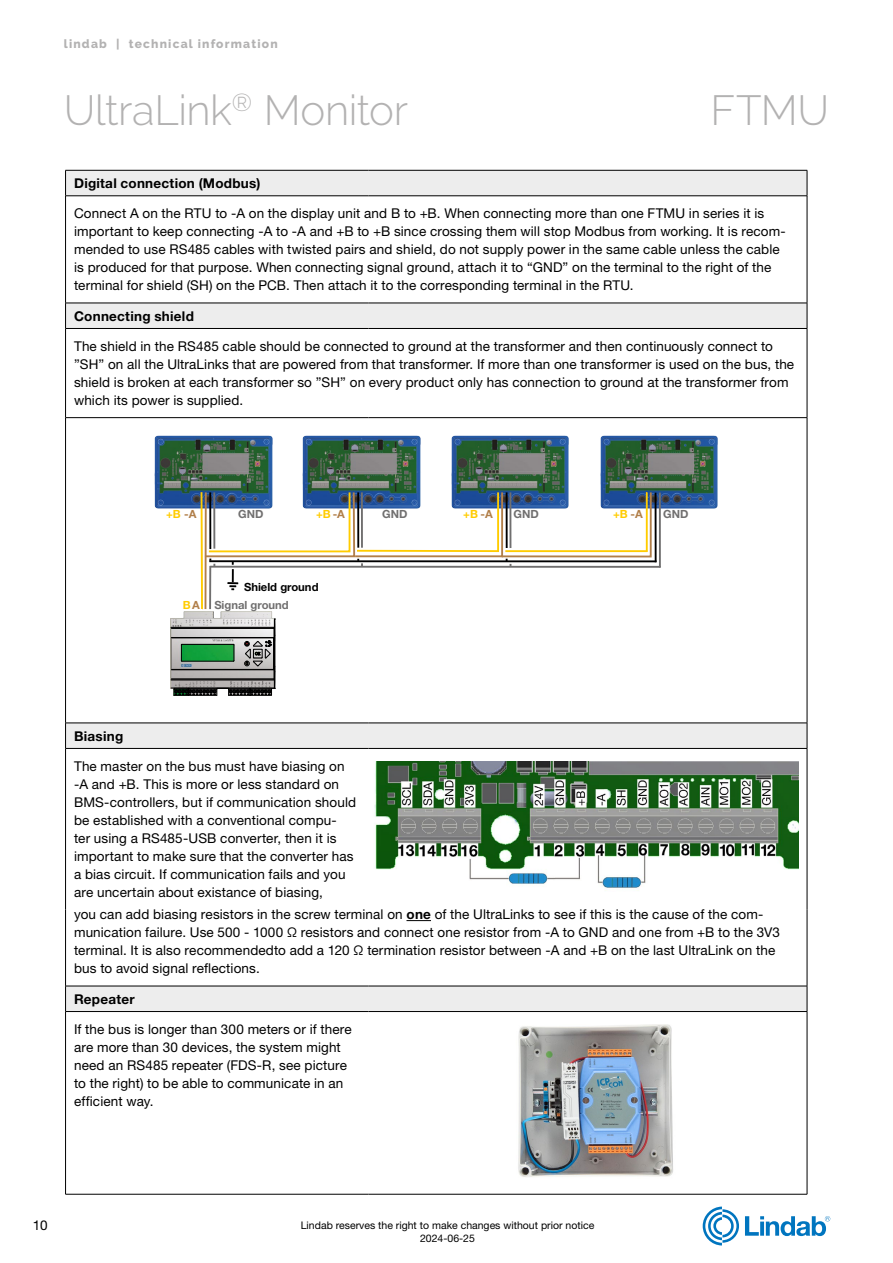
<style>
.page{position:relative;width:893px;height:1263px;background:#fff}
.page>*{position:absolute;margin:0;border:0;box-sizing:border-box;transform-origin:0 0}
.t1{font:300 42px "Raleway";letter-spacing:-.01em;color:#b3b2b2}
.t2{font:13.5px/18px "Helvetica Neue LT Pro";letter-spacing:.01em;color:#000}
.t3{font:700 13.5px "Helvetica Neue LT Pro";letter-spacing:.02em;color:#000}
.t4{font:800 12px "Raleway";letter-spacing:.1em;color:#b3b2b2}
.t5{font:700 11.25px "Helvetica Neue LT Pro";color:#706f6f}
.t6{font:700 11.25px "Helvetica Neue LT Pro";color:#fc0}
.t7{font:700 11.25px "Helvetica Neue LT Pro";color:#000}
.t8{font:10.5px/12.6px "Helvetica Neue LT Pro";color:#000;text-align:center}
.s1{color:#b17f4a}
.s2{font-weight:700}
</style>
<div class="page">
<svg style="left:745px;top:1216px;width:85px;height:20px"></svg>
<svg style="left:703px;top:1206px;width:36px;height:39px"></svg>
<div style="left:66px;top:170px;width:741px;height:26px;background:#ededed"></div>
<svg style="left:66px;top:304px;width:741px;height:707px"></svg>
<hr style="left:65px;top:170px;width:303px;height:1px;background:#000">
<svg style="left:65px;top:170px;width:1px;height:26px"></svg>
<hr style="left:368px;top:170px;width:439px;height:1px;background:#000">
<svg style="left:807px;top:170px;width:1px;height:26px"></svg>
<hr style="left:65px;top:196px;width:303px;height:1px;background:#000">
<hr style="left:65px;top:196px;width:1px;height:107px;background:#000">
<hr style="left:368px;top:196px;width:439px;height:1px;background:#000">
<hr style="left:807px;top:196px;width:1px;height:107px;background:#000">
<hr style="left:65px;top:303px;width:303px;height:1px;background:#000">
<svg style="left:65px;top:303px;width:1px;height:25px"></svg>
<hr style="left:368px;top:303px;width:439px;height:1px;background:#000">
<svg style="left:807px;top:303px;width:1px;height:25px"></svg>
<hr style="left:65px;top:328px;width:303px;height:1px;background:#000">
<hr style="left:65px;top:329px;width:1px;height:88px;background:#000">
<hr style="left:368px;top:328px;width:439px;height:1px;background:#000">
<hr style="left:807px;top:329px;width:1px;height:88px;background:#000">
<hr style="left:65px;top:417px;width:303px;height:1px;background:#000">
<hr style="left:65px;top:418px;width:1px;height:305px;background:#000">
<hr style="left:368px;top:417px;width:439px;height:1px;background:#000">
<hr style="left:807px;top:418px;width:1px;height:305px;background:#000">
<hr style="left:65px;top:723px;width:303px;height:1px;background:#000">
<svg style="left:65px;top:723px;width:1px;height:25px"></svg>
<hr style="left:368px;top:723px;width:439px;height:1px;background:#000">
<svg style="left:807px;top:723px;width:1px;height:25px"></svg>
<hr style="left:65px;top:748px;width:303px;height:1px;background:#000">
<hr style="left:65px;top:749px;width:1px;height:160px;background:#000">
<hr style="left:368px;top:748px;width:439px;height:1px;background:#000">
<hr style="left:807px;top:749px;width:1px;height:160px;background:#000">
<svg style="left:65px;top:987px;width:1px;height:24px"></svg>
<svg style="left:807px;top:986px;width:1px;height:25px"></svg>
<hr style="left:65px;top:1011px;width:303px;height:1px;background:#000">
<hr style="left:65px;top:1012px;width:1px;height:182px;background:#000">
<hr style="left:368px;top:1011px;width:439px;height:1px;background:#000">
<hr style="left:807px;top:1012px;width:1px;height:182px;background:#000">
<hr style="left:65px;top:1194px;width:303px;height:1px;background:#000">
<hr style="left:368px;top:1194px;width:439px;height:1px;background:#000">
<hr style="left:65px;top:909px;width:1px;height:77px;background:#000">
<hr style="left:807px;top:909px;width:1px;height:77px;background:#000">
<hr style="left:65px;top:986px;width:303px;height:1px;background:#000">
<hr style="left:368px;top:986px;width:439px;height:1px;background:#000">
<img style="left:139px;top:430px;width:148px;height:83px">
<img style="left:287px;top:430px;width:148px;height:60px">
<img style="left:435px;top:430px;width:299px;height:83px">
<hr style="left:210px;top:566px;width:451px;height:2px;background:#706f6f">
<hr style="left:659px;top:493px;width:2px;height:74px;background:#706f6f">
<hr style="left:209px;top:560px;width:447px;height:2px;background:#000">
<hr style="left:655px;top:493px;width:2px;height:69px;background:#000">
<svg style="left:170px;top:490px;width:483px;height:206px"></svg>
<img style="left:370px;top:761px;width:428px;height:130px">
<svg style="left:406px;top:920px;width:25px;height:1px"></svg>
<img style="left:518px;top:1024px;width:155px;height:153px">
<p class="t4" style="left:64px;top:37px;width:215px">lindab | technical information</p>
<h1 class="t1" style="left:64px;top:85px;width:346px">UltraLink<sup>®</sup> Monitor</h1>
<h1 class="t1" style="left:711px;top:85px;width:120px">FTMU</h1>
<p class="t3" style="left:74px;top:175px;width:188px">Digital connection (Modbus)</p>
<p class="t2" style="left:74px;top:204px;width:713px">Connect A on the RTU to -A on the display unit and B to +B. When connecting more than one FTMU in series it is important to keep connecting -A to -A and +B to +B since crossing them will stop Modbus from working. It is recom&shy;mended to use RS485 cables with twisted pairs and shield, do not supply power in the same cable unless the cable is produced for that purpose. When connecting signal ground, attach it to “GND” on the terminal to the right of the terminal for shield (SH) on the PCB. Then attach it to the corresponding terminal in the RTU.</p>
<p class="t3" style="left:74px;top:307px;width:121px">Connecting shield</p>
<p class="t2" style="left:74px;top:337px;width:722px">The shield in the RS485 cable should be connected to ground at the transformer and then continuously connect to ”SH” on all the UltraLinks that are powered from that transformer. If more than one transformer is used on the bus, the shield is broken at each transformer so ”SH” on every product only has connection to ground at the transformer from which its power is supplied.</p>
<p class="t6" style="left:166px;top:507px;width:32px">+B <span class="s1">-A</span></p>
<p class="t5" style="left:238px;top:507px;width:27px">GND</p>
<p class="t6" style="left:316px;top:507px;width:30px">+B <span class="s1">-A</span></p>
<p class="t5" style="left:382px;top:507px;width:27px">GND</p>
<p class="t6" style="left:463px;top:507px;width:31px">+B <span class="s1">-A</span></p>
<p class="t5" style="left:513px;top:507px;width:27px">GND</p>
<p class="t6" style="left:613px;top:507px;width:31px">+B <span class="s1">-A</span></p>
<p class="t5" style="left:663px;top:507px;width:27px">GND</p>
<p class="t6" style="left:183px;top:598px;width:19px">B<span class="s1">A</span></p>
<p class="t7" style="left:244px;top:580px;width:76px">Shield ground</p>
<p class="t5" style="left:214px;top:598px;width:76px">Signal ground</p>
<p class="t3" style="left:74px;top:727px;width:51px">Biasing</p>
<p class="t2" style="left:74px;top:757px;width:284px">The master on the bus must have biasing on -A and +B. This is more or less standard on BMS-controllers, but if communication should be established with a conventional compu&shy;ter using a RS485-USB converter, then it is important to make sure that the converter has a bias circuit. If communication fails and you are uncertain about existance of biasing,</p>
<p class="t2" style="left:74px;top:905px;width:707px">you can add biasing resistors in the screw terminal on <span class="s2">one</span> of the UltraLinks to see if this is the cause of the com&shy;munication failure. Use 500 - 1000 Ω resistors and connect one resistor from -A to GND and one from +B to the 3V3 terminal. It is also recommendedto add a 120 Ω termination resistor between -A and +B on the last UltraLink on the bus to avoid signal reflections.</p>
<p class="t3" style="left:74px;top:990px;width:62px">Repeater</p>
<p class="t2" style="left:74px;top:1020px;width:279px">If the bus is longer than 300 meters or if there are more than 30 devices, the system might need an RS485 repeater (FDS-R, see picture to the right) to be able to communicate in an efficient way.</p>
<p class="t2" style="left:33px;top:1216px;width:17px">10</p>
<p class="t8" style="left:301px;top:1219px;width:295px">Lindab reserves the right to make changes without prior notice<br>2024-06-25</p>
</div>
